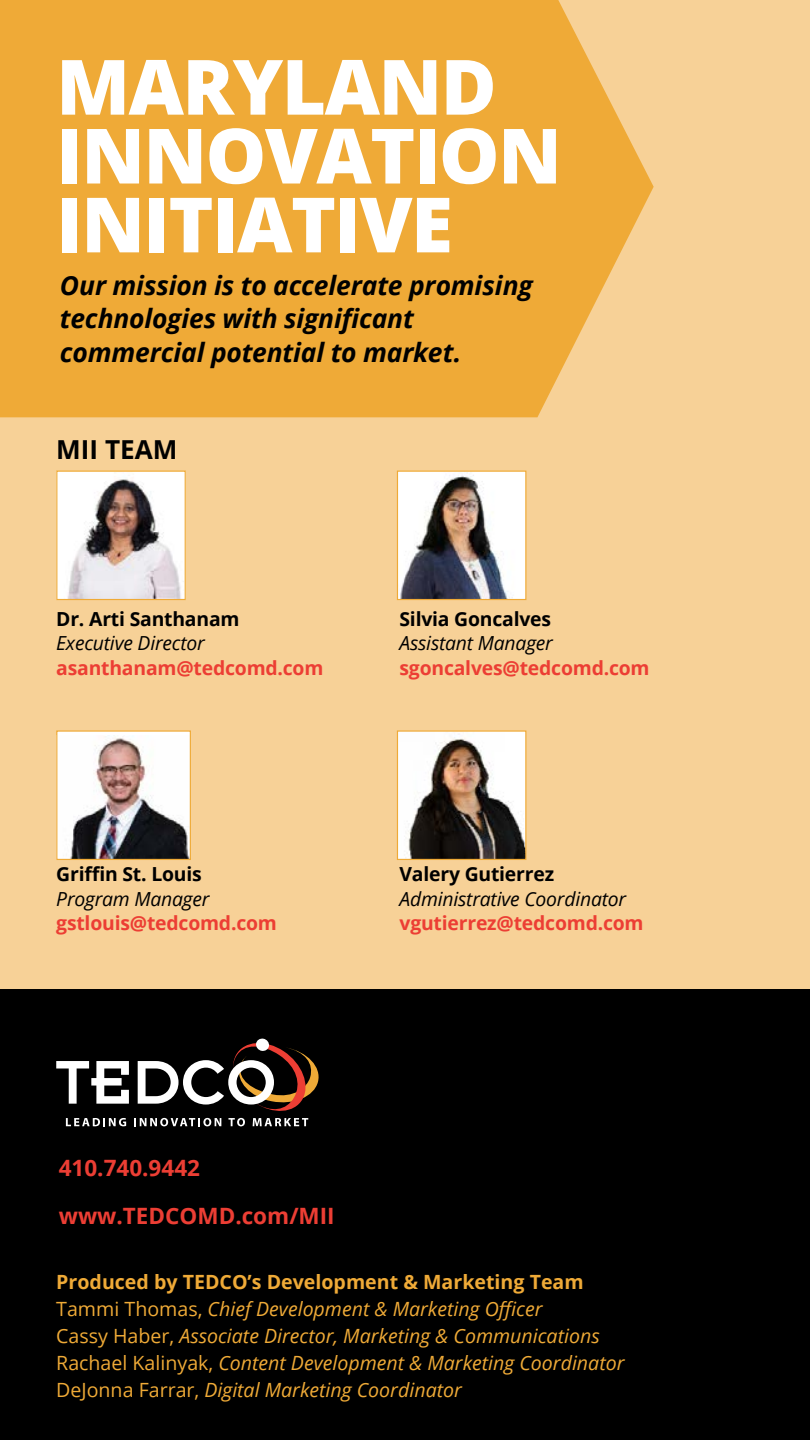
<style>
.page{position:relative;width:810px;height:1440px;background:#f7d197}
.page>*{position:absolute;margin:0;border:0;box-sizing:border-box;transform-origin:0 0}
.t1{font:800 76.25px/68.8px "Open Sans";letter-spacing:-.02em;color:#fff}
.t2{font:italic 700 26.5px/33.8px "Open Sans";letter-spacing:-.005em;color:#000}
.t3{font:700 26.25px "Open Sans";color:#000}
.t4{font:700 22.5px/47.5px "Open Sans";color:#ec3e34}
.t5{font:italic 19.5px/27px "Open Sans";color:#efaa37}
.t6{font:700 19.5px "Open Sans";letter-spacing:-.01em;color:#ec3e34}
.t7{font:italic 19.5px "Open Sans";letter-spacing:-.01em;color:#000}
.t8{font:700 19.5px "Open Sans";letter-spacing:-.01em;color:#000}
.s1{font-weight:700;font-style:normal}
.s2{font-style:normal}
</style>
<div class="page">
<div style="left:0;top:989px;width:810px;height:451px;background:#000"></div>
<img style="left:58px;top:473px;width:126px;height:125px">
<div style="left:56px;top:471px;width:130px;height:129px;border:1px solid #efaa37"></div>
<div style="left:57px;top:731px;width:133px;height:128px;background:#fff"></div>
<img style="left:70px;top:737px;width:119px;height:121px">
<div style="left:56px;top:730px;width:135px;height:130px;border:1px solid #efaa37"></div>
<img style="left:399px;top:473px;width:125px;height:125px">
<div style="left:397px;top:471px;width:129px;height:129px;border:1px solid #efaa37"></div>
<img style="left:399px;top:732px;width:125px;height:126px">
<div style="left:397px;top:730px;width:129px;height:130px;border:1px solid #efaa37"></div>
<svg style="left:0;top:0;width:654px;height:417px;background:#efad3e"></svg>
<svg style="left:56px;top:1039px;width:263px;height:87px"></svg>
<h1 class="t1" style="left:56px;top:49px;width:507px">MARYLAND<br>INNOVATION<br>INITIATIVE</h1>
<h2 class="t2" style="left:60px;top:268px;width:474px">Our mission is to accelerate promising technologies with significant commercial potential to market.</h2>
<h3 class="t3" style="left:56px;top:431px;width:123px">MII TEAM</h3>
<p class="t8" style="left:56px;top:605px;width:185px">Dr. Arti Santhanam</p>
<p class="t7" style="left:56px;top:630px;width:150px">Executive Director</p>
<p class="t6" style="left:56px;top:654px;width:269px">asanthanam@tedcomd.com</p>
<p class="t8" style="left:56px;top:861px;width:147px">Griffin St. Louis</p>
<p class="t7" style="left:56px;top:885px;width:155px">Program Manager</p>
<p class="t6" style="left:56px;top:909px;width:222px">gstlouis@tedcomd.com</p>
<p class="t8" style="left:400px;top:605px;width:153px">Silvia Goncalves</p>
<p class="t7" style="left:400px;top:630px;width:155px">Assistant Manager</p>
<p class="t6" style="left:400px;top:654px;width:252px">sgoncalves@tedcomd.com</p>
<p class="t8" style="left:400px;top:860px;width:156px">Valery Gutierrez</p>
<p class="t7" style="left:400px;top:885px;width:228px">Administrative Coordinator</p>
<p class="t6" style="left:400px;top:909px;width:246px">vgutierrez@tedcomd.com</p>
<p class="t4" style="left:59px;top:1144px;width:278px">410.740.9442 www.TEDCOMD.com/MII</p>
<p class="t5" style="left:56px;top:1268px;width:570px"><span class="s1">Produced by TEDCO’s Development &amp; Marketing Team </span><span class="s2">Tammi Thomas,</span> Chief Development &amp; Marketing Officer<br><span class="s2">Cassy Haber,</span> Associate Director, Marketing &amp; Communications <span class="s2">Rachael Kalinyak,</span> Content Development &amp; Marketing Coordinator <span class="s2">DeJonna Farrar,</span> Digital Marketing Coordinator</p>
</div>
